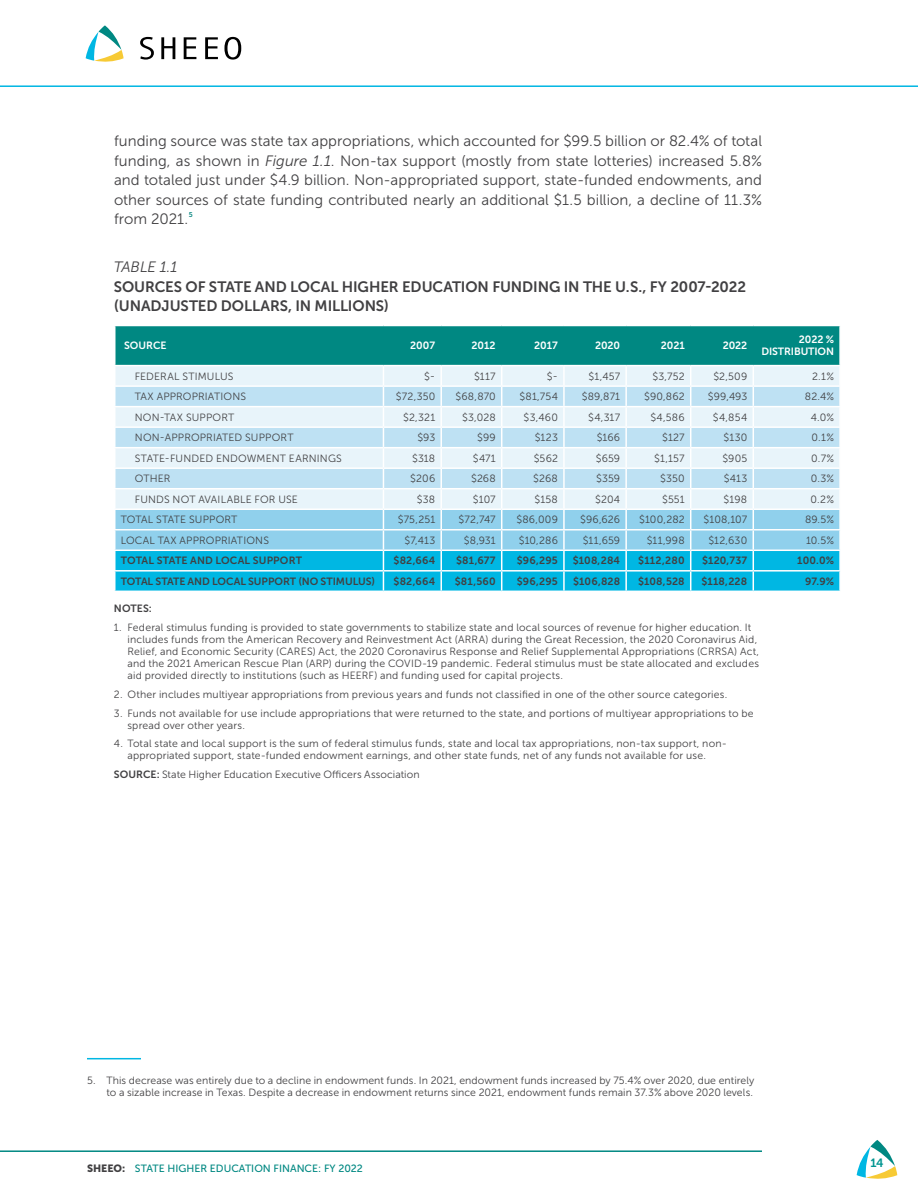
<style>
.page{position:relative;width:918px;height:1188px;background:#fff}
.page>*{position:absolute;margin:0;border:0;box-sizing:border-box;transform-origin:0 0}
.t1{font:15px/19.5px "Museo Sans 300";color:#414042;text-align:justify}
.t2{font:15px/19.5px "Museo Sans 700";letter-spacing:-.01em;color:#414042}
.t3{font:italic 15px "Museo Sans 300";letter-spacing:-.01em;color:#414042}
.t4{font:12px "Museo Sans 700";color:#009590}
.t5{font:10.5px/12px "Museo Sans 300";letter-spacing:.015em;color:#414042}
.t6{font:10.5px "Museo Sans 700";letter-spacing:.01em;color:#414042}
.t7{font:10.5px/12px "Museo Sans 700";letter-spacing:-.01em;color:#fff;text-align:right}
.t8{font:10.5px "Museo Sans 500";color:#008882}
.t9{font:7.05px "Museo Sans 700";color:#148c86}
.s1{font-style:italic}
.s2{font-family:"Museo Sans 700"}
.s3{font-family:"Museo Sans 900";color:#414042}
</style>
<div class="page">
<hr style="left:0;top:1150px;width:762px;height:2px;background:#008882">
<svg style="left:86px;top:25px;width:38px;height:37px"></svg>
<svg style="left:140px;top:37px;width:14px;height:23px"></svg>
<svg style="left:161px;top:37px;width:14px;height:22px"></svg>
<svg style="left:184px;top:37px;width:12px;height:22px"></svg>
<svg style="left:205px;top:37px;width:13px;height:22px"></svg>
<svg style="left:224px;top:37px;width:17px;height:23px"></svg>
<svg style="left:857px;top:1140px;width:40px;height:39px"></svg>
<hr style="left:0;top:85px;width:918px;height:2px;background:#00b7e3">
<svg style="left:114px;top:326px;width:726px;height:265px;background:#92d3e2"></svg>
<hr style="left:87px;top:1058px;width:54px;height:1px;background:#00b7e3">
<p class="t1" style="left:114px;top:131px;width:650px">funding source was state tax appropriations, which accounted for $99.5 billion or 82.4% of total funding, as shown in <span class="s1">Figure 1.1</span>. Non-tax support (mostly from state lotteries) increased 5.8% and totaled just under $4.9 billion. Non-appropriated support, state-funded endowments, and other sources of state funding contributed nearly an additional $1.5 billion, a decline of 11.3% from 2021.</p>
<p class="t9" style="left:189px;top:211px;width:5px">5</p>
<h1 class="t3" style="left:114px;top:259px;width:65px">TABLE 1.1</h1>
<h1 class="t2" style="left:114px;top:277px;width:634px">SOURCES OF STATE AND LOCAL HIGHER EDUCATION FUNDING IN THE U.S., FY 2007-2022 (UNADJUSTED DOLLARS, IN MILLIONS)</h1>
<p class="t7" style="left:124px;top:340px;width:44px">SOURCE</p>
<p class="t7" style="left:410px;top:340px;width:27px">2007</p>
<p class="t7" style="left:472px;top:340px;width:26px">2012</p>
<p class="t7" style="left:534px;top:340px;width:25px">2017</p>
<p class="t7" style="left:595px;top:340px;width:27px">2020</p>
<p class="t7" style="left:661px;top:340px;width:25px">2021</p>
<p class="t7" style="left:723px;top:340px;width:26px">2022</p>
<p class="t7" style="left:761px;top:334px;width:74px">2022 %<br>DISTRIBUTION</p>
<p class="t5" style="left:135px;top:370px;width:100px">FEDERAL STIMULUS</p>
<p class="t5" style="left:424px;top:370px;width:13px">$-</p>
<p class="t5" style="left:474px;top:370px;width:23px">$117</p>
<p class="t5" style="left:547px;top:370px;width:13px">$-</p>
<p class="t5" style="left:589px;top:370px;width:33px">$1,457</p>
<p class="t5" style="left:652px;top:370px;width:34px">$3,752</p>
<p class="t5" style="left:713px;top:370px;width:35px">$2,509</p>
<p class="t5" style="left:812px;top:370px;width:23px">2.1%</p>
<p class="t5" style="left:135px;top:391px;width:113px">TAX APPROPRIATIONS</p>
<p class="t5" style="left:396px;top:391px;width:41px">$72,350</p>
<p class="t5" style="left:456px;top:391px;width:42px">$68,870</p>
<p class="t5" style="left:520px;top:391px;width:40px">$81,754</p>
<p class="t5" style="left:582px;top:391px;width:40px">$89,871</p>
<p class="t5" style="left:644px;top:391px;width:42px">$90,862</p>
<p class="t5" style="left:708px;top:391px;width:41px">$99,493</p>
<p class="t5" style="left:805px;top:391px;width:31px">82.4%</p>
<p class="t5" style="left:135px;top:411px;width:101px">NON-TAX SUPPORT</p>
<p class="t5" style="left:403px;top:411px;width:33px">$2,321</p>
<p class="t5" style="left:462px;top:411px;width:35px">$3,028</p>
<p class="t5" style="left:524px;top:411px;width:36px">$3,460</p>
<p class="t5" style="left:588px;top:411px;width:33px">$4,317</p>
<p class="t5" style="left:650px;top:411px;width:36px">$4,586</p>
<p class="t5" style="left:713px;top:411px;width:36px">$4,854</p>
<p class="t5" style="left:811px;top:411px;width:25px">4.0%</p>
<p class="t5" style="left:135px;top:432px;width:160px">NON-APPROPRIATED SUPPORT</p>
<p class="t5" style="left:417px;top:432px;width:19px">$93</p>
<p class="t5" style="left:477px;top:432px;width:20px">$99</p>
<p class="t5" style="left:535px;top:432px;width:25px">$123</p>
<p class="t5" style="left:597px;top:432px;width:25px">$166</p>
<p class="t5" style="left:662px;top:432px;width:24px">$127</p>
<p class="t5" style="left:723px;top:432px;width:25px">$130</p>
<p class="t5" style="left:812px;top:432px;width:24px">0.1%</p>
<p class="t5" style="left:135px;top:452px;width:209px">STATE-FUNDED ENDOWMENT EARNINGS</p>
<p class="t5" style="left:412px;top:452px;width:25px">$318</p>
<p class="t5" style="left:473px;top:452px;width:24px">$471</p>
<p class="t5" style="left:534px;top:452px;width:26px">$562</p>
<p class="t5" style="left:596px;top:452px;width:26px">$659</p>
<p class="t5" style="left:654px;top:452px;width:32px">$1,157</p>
<p class="t5" style="left:722px;top:452px;width:26px">$905</p>
<p class="t5" style="left:811px;top:452px;width:24px">0.7%</p>
<p class="t5" style="left:135px;top:473px;width:37px">OTHER</p>
<p class="t5" style="left:410px;top:473px;width:26px">$206</p>
<p class="t5" style="left:471px;top:473px;width:26px">$268</p>
<p class="t5" style="left:533px;top:473px;width:26px">$268</p>
<p class="t5" style="left:596px;top:473px;width:26px">$359</p>
<p class="t5" style="left:660px;top:473px;width:26px">$350</p>
<p class="t5" style="left:724px;top:473px;width:25px">$413</p>
<p class="t5" style="left:811px;top:473px;width:25px">0.3%</p>
<p class="t5" style="left:135px;top:493px;width:165px">FUNDS NOT AVAILABLE FOR USE</p>
<p class="t5" style="left:417px;top:493px;width:20px">$38</p>
<p class="t5" style="left:473px;top:493px;width:24px">$107</p>
<p class="t5" style="left:534px;top:493px;width:25px">$158</p>
<p class="t5" style="left:595px;top:493px;width:26px">$204</p>
<p class="t5" style="left:662px;top:493px;width:24px">$551</p>
<p class="t5" style="left:724px;top:493px;width:25px">$198</p>
<p class="t5" style="left:811px;top:493px;width:25px">0.2%</p>
<p class="t5" style="left:121px;top:514px;width:118px">TOTAL STATE SUPPORT</p>
<p class="t5" style="left:398px;top:514px;width:39px">$75,251</p>
<p class="t5" style="left:459px;top:514px;width:39px">$72,747</p>
<p class="t5" style="left:516px;top:514px;width:43px">$86,009</p>
<p class="t5" style="left:580px;top:514px;width:41px">$96,626</p>
<p class="t5" style="left:639px;top:514px;width:47px">$100,282</p>
<p class="t5" style="left:704px;top:514px;width:45px">$108,107</p>
<p class="t5" style="left:805px;top:514px;width:31px">89.5%</p>
<p class="t5" style="left:121px;top:534px;width:150px">LOCAL TAX APPROPRIATIONS</p>
<p class="t5" style="left:404px;top:534px;width:32px">$7,413</p>
<p class="t5" style="left:464px;top:534px;width:33px">$8,931</p>
<p class="t5" style="left:519px;top:534px;width:41px">$10,286</p>
<p class="t5" style="left:583px;top:534px;width:39px">$11,659</p>
<p class="t5" style="left:647px;top:534px;width:40px">$11,998</p>
<p class="t5" style="left:708px;top:534px;width:40px">$12,630</p>
<p class="t5" style="left:806px;top:534px;width:30px">10.5%</p>
<p class="t6" style="left:121px;top:555px;width:183px">TOTAL STATE AND LOCAL SUPPORT</p>
<p class="t6" style="left:394px;top:555px;width:43px">$82,664</p>
<p class="t6" style="left:456px;top:555px;width:41px">$81,677</p>
<p class="t6" style="left:517px;top:555px;width:43px">$96,295</p>
<p class="t6" style="left:573px;top:555px;width:49px">$108,284</p>
<p class="t6" style="left:638px;top:555px;width:48px">$112,280</p>
<p class="t6" style="left:702px;top:555px;width:47px">$120,737</p>
<p class="t6" style="left:797px;top:555px;width:38px">100.0%</p>
<p class="t6" style="left:121px;top:576px;width:256px">TOTAL STATE AND LOCAL SUPPORT (NO STIMULUS)</p>
<p class="t6" style="left:394px;top:576px;width:43px">$82,664</p>
<p class="t6" style="left:455px;top:576px;width:42px">$81,560</p>
<p class="t6" style="left:517px;top:576px;width:43px">$96,295</p>
<p class="t6" style="left:573px;top:576px;width:49px">$106,828</p>
<p class="t6" style="left:638px;top:576px;width:48px">$108,528</p>
<p class="t6" style="left:701px;top:576px;width:47px">$118,228</p>
<p class="t6" style="left:805px;top:576px;width:31px">97.9%</p>
<p class="t6" style="left:114px;top:603px;width:39px">NOTES:</p>
<p class="t5" style="left:127px;top:622px;width:633px;text-indent:-14px">1. Federal stimulus funding is provided to state governments to stabilize state and local sources of revenue for higher education. It includes funds from the American Recovery and Reinvestment Act (ARRA) during the Great Recession, the 2020 Coronavirus Aid, Relief, and Economic Security (CARES) Act, the 2020 Coronavirus Response and Relief Supplemental Appropriations (CRRSA) Act, and the 2021 American Rescue Plan (ARP) during the COVID-19 pandemic. Federal stimulus must be state allocated and excludes aid provided directly to institutions (such as HEERF) and funding used for capital projects.</p>
<p class="t5" style="left:114px;top:688px;width:615px">2. Other includes multiyear appropriations from previous years and funds not classified in one of the other source categories.</p>
<p class="t5" style="left:127px;top:707px;width:628px;text-indent:-14px">3. Funds not available for use include appropriations that were returned to the state, and portions of multiyear appropriations to be spread over other years.</p>
<p class="t5" style="left:127px;top:738px;width:601px;text-indent:-14px">4. Total state and local support is the sum of federal stimulus funds, state and local tax appropriations, non-tax support, non&shy;appropriated support, state-funded endowment earnings, and other state funds, net of any funds not available for use.</p>
<p class="t5" style="left:114px;top:769px;width:307px"><span class="s2">SOURCE:</span> State Higher Education Executive Officers Association</p>
<p class="t5" style="left:87px;top:1075px;width:669px;text-align:right">5. This decrease was entirely due to a decline in endowment funds. In 2021, endowment funds increased by 75.4% over 2020, due entirely to a sizable increase in Texas. Despite a decrease in endowment returns since 2021, endowment funds remain 37.3% above 2020 levels.</p>
<p class="t8" style="left:87px;top:1163px;width:277px"><span class="s3">SHEEO:</span> STATE HIGHER EDUCATION FINANCE: FY 2022</p>
<p class="t4" style="left:870px;top:1156px;width:15px">14</p>
</div>
